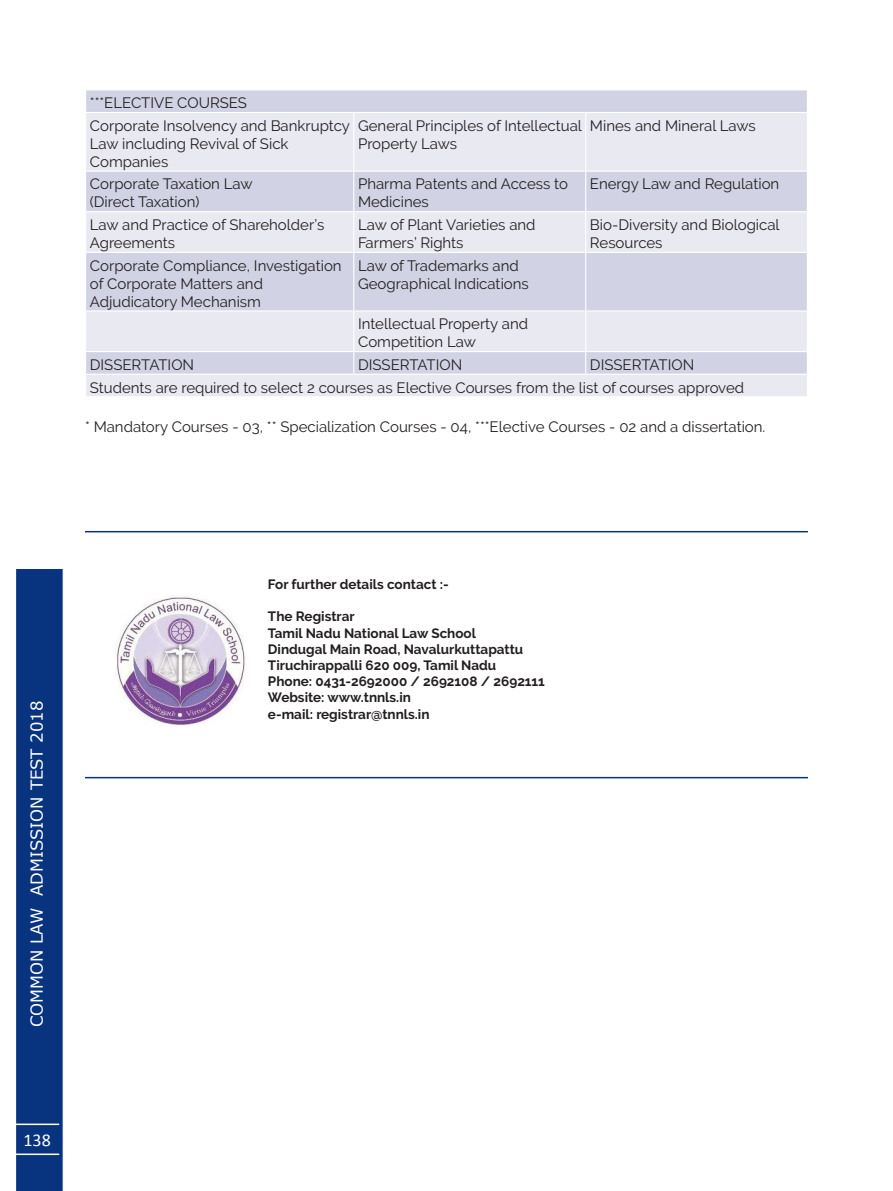
<style>
.page{position:relative;width:893px;height:1191px;background:#fff}
.page>*{position:absolute;margin:0;border:0;box-sizing:border-box;transform-origin:0 0}
.t1{font:18px "Calibri";color:#fff}
.t2{font:16.5px "MS Reference Sans Serif";color:#fff}
.t3{font:15px/18px "Raleway";color:#241f1f}
.t4{font:700 13.5px/16.2px "Raleway";color:#241f1f}
</style>
<div class="page">
<div style="left:16px;top:569px;width:48px;height:622px;background:#07337f"></div>
<hr style="left:15px;top:1123px;width:44px;height:2px;background:#fff">
<hr style="left:15px;top:1153px;width:44px;height:2px;background:#fff">
<div style="left:86px;top:90px;width:721px;height:22px;background:#d1d3e5"></div>
<svg style="left:86px;top:113px;width:721px;height:283px;background:#dedfec"></svg>
<hr style="left:353px;top:113px;width:1px;height:57px;background:#fff">
<hr style="left:585px;top:113px;width:1px;height:57px;background:#fff">
<hr style="left:85px;top:170px;width:269px;height:2px;background:#fff">
<hr style="left:354px;top:170px;width:232px;height:2px;background:#fff">
<hr style="left:353px;top:172px;width:1px;height:39px;background:#fff">
<hr style="left:586px;top:170px;width:222px;height:2px;background:#fff">
<hr style="left:585px;top:172px;width:1px;height:39px;background:#fff">
<hr style="left:85px;top:211px;width:269px;height:1px;background:#fff">
<hr style="left:354px;top:211px;width:232px;height:1px;background:#fff">
<hr style="left:353px;top:212px;width:1px;height:40px;background:#fff">
<hr style="left:586px;top:211px;width:222px;height:1px;background:#fff">
<hr style="left:585px;top:212px;width:1px;height:40px;background:#fff">
<hr style="left:85px;top:252px;width:269px;height:1px;background:#fff">
<hr style="left:354px;top:252px;width:232px;height:1px;background:#fff">
<hr style="left:353px;top:253px;width:1px;height:57px;background:#fff">
<hr style="left:586px;top:252px;width:222px;height:1px;background:#fff">
<hr style="left:585px;top:253px;width:1px;height:57px;background:#fff">
<hr style="left:85px;top:310px;width:269px;height:1px;background:#fff">
<hr style="left:354px;top:310px;width:232px;height:1px;background:#fff">
<hr style="left:353px;top:311px;width:1px;height:40px;background:#fff">
<hr style="left:586px;top:310px;width:222px;height:1px;background:#fff">
<hr style="left:585px;top:311px;width:1px;height:40px;background:#fff">
<hr style="left:85px;top:351px;width:269px;height:1px;background:#fff">
<hr style="left:354px;top:351px;width:232px;height:1px;background:#fff">
<svg style="left:353px;top:352px;width:1px;height:22px"></svg>
<hr style="left:586px;top:351px;width:222px;height:1px;background:#fff">
<svg style="left:585px;top:352px;width:1px;height:22px"></svg>
<hr style="left:85px;top:374px;width:269px;height:1px;background:#fff">
<hr style="left:354px;top:374px;width:232px;height:1px;background:#fff">
<hr style="left:586px;top:374px;width:222px;height:1px;background:#fff">
<hr style="left:85px;top:531px;width:723px;height:1px;background:#07337f">
<hr style="left:85px;top:777px;width:723px;height:1px;background:#07337f">
<img style="left:117px;top:597px;width:128px;height:129px">
<p class="t3" style="left:90px;top:92px;width:262px;line-height:22.6px">***ELECTIVE COURSES<br>Corporate Insolvency and Bankruptcy</p>
<p class="t3" style="left:90px;top:134px;width:200px">Law including Revival of Sick<br>Companies</p>
<p class="t3" style="left:358px;top:116px;width:225px">General Principles of Intellectual<br>Property Laws</p>
<p class="t3" style="left:590px;top:116px;width:167px">Mines and Mineral Laws</p>
<p class="t3" style="left:90px;top:175px;width:164px">Corporate Taxation Law (Direct Taxation)</p>
<p class="t3" style="left:358px;top:175px;width:211px">Pharma Patents and Access to<br>Medicines</p>
<p class="t3" style="left:590px;top:175px;width:191px">Energy Law and Regulation</p>
<p class="t3" style="left:90px;top:216px;width:236px">Law and Practice of Shareholder’s<br>Agreements</p>
<p class="t3" style="left:358px;top:216px;width:179px">Law of Plant Varieties and<br>Farmers’ Rights</p>
<p class="t3" style="left:590px;top:216px;width:191px">Bio-Diversity and Biological<br>Resources</p>
<p class="t3" style="left:90px;top:256px;width:253px">Corporate Compliance, Investigation of Corporate Matters and<br>Adjudicatory Mechanism</p>
<p class="t3" style="left:358px;top:256px;width:172px">Law of Trademarks and<br>Geographical Indications</p>
<p class="t3" style="left:358px;top:315px;width:172px">Intellectual Property and<br>Competition Law</p>
<p class="t3" style="left:90px;top:356px;width:106px">DISSERTATION</p>
<p class="t3" style="left:358px;top:356px;width:106px">DISSERTATION</p>
<p class="t3" style="left:90px;top:353px;width:656px;line-height:22.6px;text-indent:500px">DISSERTATION<br>Students are required to select 2 courses as Elective Courses from the list of courses approved</p>
<p class="t3" style="left:85px;top:417px;width:682px">* Mandatory Courses - 03, ** Specialization Courses - 04, ***Elective Courses - 02 and a dissertation.</p>
<p class="t2" style="left:26px;top:1027px;width:328px;rotate:-90deg">COMMON LAW ADMISSION TEST 2018</p>
<p class="t1" style="left:23px;top:1128px;width:29px">138</p>
<p class="t4" style="left:268px;top:576px;width:182px">For further details contact :-</p>
<p class="t4" style="left:268px;top:608px;width:278px">The Registrar<br>Tamil Nadu National Law School<br>Dindugal Main Road, Navalurkuttapattu<br>Tiruchirappalli 620 009, Tamil Nadu<br>Phone: 0431-2692000 / 2692108 / 2692111<br>Website: www.tnnls.in<br>e-mail: registrar@tnnls.in</p>
</div>
